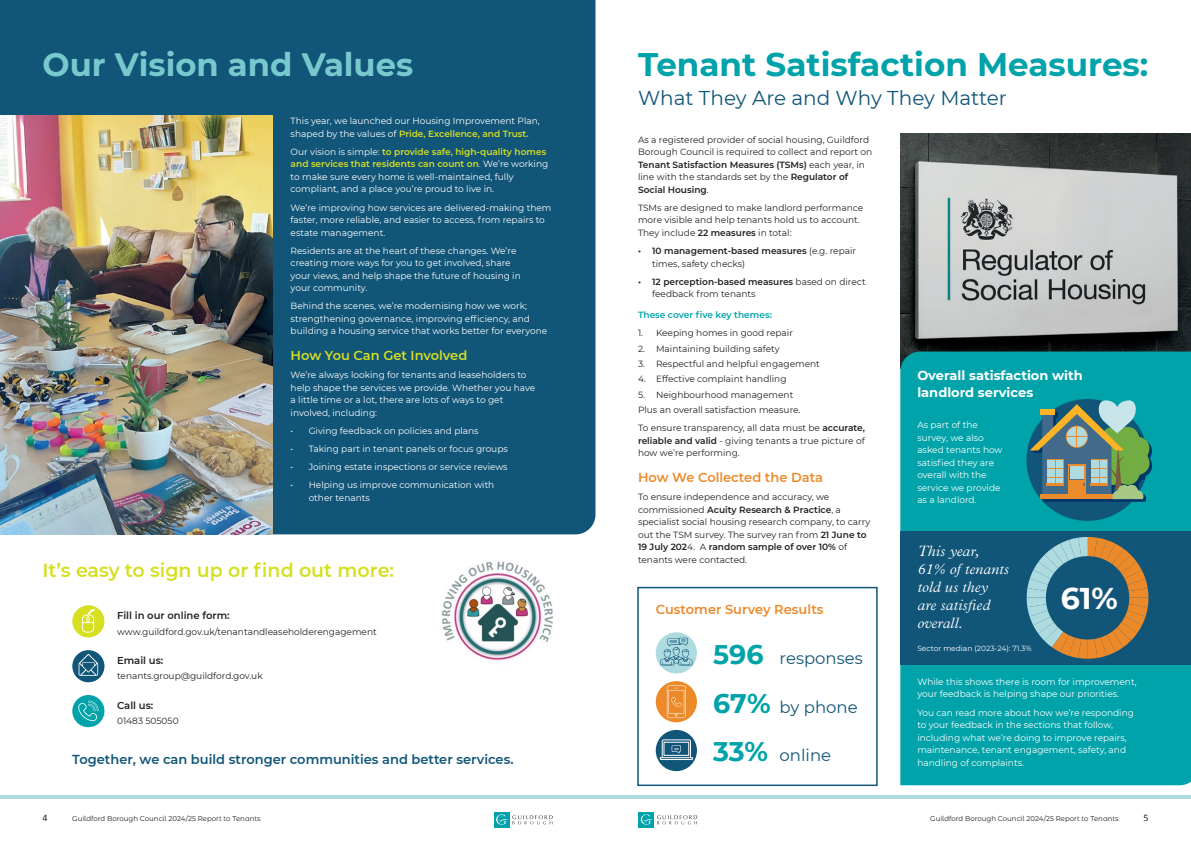
<style>
.page{position:relative;width:1191px;height:842px;background:#fff}
.page>*{position:absolute;margin:0;border:0;box-sizing:border-box;transform-origin:0 0}
.Title_7{font:700 32.6px "Montserrat";color:#00a3a9}
.Title_7-2{font:700 32.2px "Montserrat";color:#78c9ce}
.Title_5_Center{font:700 30px "Montserrat";color:#fff}
.Title_7-3{font:700 26.9px "Montserrat";color:#00a3a9}
.Title_3{font:20px "Montserrat";color:#115578}
.Title_3-2{font:600 19px "Montserrat";color:#d6df21}
.Title_3-3{font:16.5px "Montserrat";color:#115578}
.Sub_Header_1{font:italic 300 15px/18px "Plantin MT Pro";letter-spacing:.01em;color:#fff}
.Title_3-4{font:600 13px "Montserrat";color:#115578}
.Main_Copy{font:600 13px "Montserrat";color:#ec8a2a}
.Main_Copy-2{font:700 13px/17px "Montserrat";color:#fff}
.Main_Copy-3{font:600 13px "Montserrat";color:#d6df21}
.Body_Text{font:600 10px "Montserrat";color:#231f20}
.t1{font:10px "Calibri";color:#231f20}
.Body_Text-2{font:9px/12.5px "Montserrat";color:#fff}
.Body_Text-3{font:9px/12.5px "Montserrat";color:#231f20}
.Body_Text-4{font:600 9px "Montserrat";color:#00a3a9}
.Body_Text-5{font:7.5px "Montserrat";color:#fff}
.t2{font:7px "Montserrat Alternates";color:#231f20}
.s1{font-weight:600;color:#d6df21}
.s2{color:#d6df21}
.s3{font-weight:600}
</style>
<div class="page">
<img style="left:900px;top:134px;width:291px;height:217px">
<div style="left:900px;top:351px;width:291px;height:434px;background:#00a3a9"></div>
<div style="left:900px;top:531px;width:291px;height:134px;background:#115578"></div>
<img style="left:442px;top:561px;width:112px;height:100px">
<div style="left:0;top:0;width:595px;height:534px;background:#115578"></div>
<img style="left:0;top:116px;width:272px;height:418px">
<div style="left:72px;top:650px;width:32px;height:32px;background:#115578;border-radius:50%"></div>
<svg style="left:79px;top:654px;width:19px;height:22px"></svg>
<div style="left:72px;top:695px;width:32px;height:32px;background:#00a3a9;border-radius:50%"></div>
<svg style="left:78px;top:701px;width:20px;height:20px"></svg>
<div style="left:72px;top:605px;width:32px;height:32px;background:#d6df21;border-radius:50%"></div>
<svg style="left:82px;top:609px;width:13px;height:24px"></svg>
<svg style="left:1026px;top:537px;width:122px;height:122px"></svg>
<div style="left:656px;top:730px;width:41px;height:41px;background:#115578;border-radius:50%"></div>
<div style="left:656px;top:681px;width:41px;height:41px;background:#ec8a2a;border-radius:50%"></div>
<div style="left:637px;top:587px;width:240px;height:199px;border:2px solid #115578"></div>
<div style="left:656px;top:632px;width:41px;height:41px;background:#aedbdf;border-radius:50%"></div>
<svg style="left:660px;top:638px;width:32px;height:27px"></svg>
<svg style="left:667px;top:685px;width:19px;height:33px"></svg>
<div style="left:663px;top:742px;width:26px;height:14px;border:1px solid #fff"></div>
<div style="left:662px;top:740px;width:28px;height:19px;border:1px solid #fff"></div>
<svg style="left:660px;top:745px;width:33px;height:15px"></svg>
<div style="left:1026px;top:399px;width:122px;height:122px;background:#115578;border-radius:50%"></div>
<svg style="left:1029px;top:400px;width:125px;height:102px;background:#65917e"></svg>
<div style="left:494px;top:812px;width:15px;height:15px;background:#00a3a9"></div>
<svg style="left:496px;top:814px;width:56px;height:11px"></svg>
<div style="left:638px;top:812px;width:16px;height:15px;background:#00a3a9"></div>
<svg style="left:641px;top:814px;width:56px;height:11px"></svg>
<hr style="left:0;top:795px;width:596px;height:4px;background:#aedbdf">
<hr style="left:596px;top:795px;width:595px;height:4px;background:#aedbdf">
<p class="Title_7-2" style="left:43px;top:41px;width:372px">Our Vision and Values</p>
<p class="Body_Text-2" style="left:291px;top:114px;width:251px">This year, we launched our Housing Improvement Plan, shaped by the values of <span class="s1">Pride, Excellence, and Trust.</span></p>
<p class="Body_Text-2" style="left:291px;top:145px;width:259px">Our vision is simple: <span class="s1">to provide safe, high-quality homes and services that residents can count on</span><span class="s2">.</span> We’re working to make sure every home is well-maintained, fully compliant, and a place you’re proud to live in.</p>
<p class="Body_Text-2" style="left:291px;top:201px;width:262px">We’re improving how services are delivered-making them faster, more reliable, and easier to access, from repairs to estate management.</p>
<p class="Body_Text-2" style="left:291px;top:244px;width:232px">Residents are at the heart of these changes. We’re creating more ways for you to get involved, share your views, and help shape the future of housing in your community.</p>
<p class="Body_Text-2" style="left:291px;top:300px;width:258px">Behind the scenes, we’re modernising how we work; strengthening governance, improving efficiency, and building a housing service that works better for everyone</p>
<p class="Main_Copy-3" style="left:291px;top:346px;width:178px">How You Can Get Involved</p>
<p class="Body_Text-2" style="left:291px;top:368px;width:246px">We’re always looking for tenants and leaseholders to help shape the services we provide. Whether you have a little time or a lot, there are lots of ways to get involved, including:</p>
<p class="Body_Text-2" style="left:291px;top:424px;width:189px">• Giving feedback on policies and plans</p>
<p class="Body_Text-2" style="left:291px;top:442px;width:219px">• Taking part in tenant panels or focus groups</p>
<p class="Body_Text-2" style="left:291px;top:460px;width:218px">• Joining estate inspections or service reviews</p>
<p class="Body_Text-2" style="left:309px;top:479px;width:187px;text-indent:-18px">• Helping us improve communication with other tenants</p>
<p class="Title_3-2" style="left:43px;top:557px;width:353px">It’s easy to sign up or find out more:</p>
<p class="Body_Text" style="left:117px;top:609px;width:114px">Fill in our online form:</p>
<p class="Body_Text-3" style="left:117px;top:625px;width:261px">www.guildford.gov.uk/tenantandleaseholderengagement</p>
<p class="Body_Text" style="left:117px;top:653px;width:48px">Email us:</p>
<p class="Body_Text-3" style="left:117px;top:670px;width:147px">tenants.group@guildford.gov.uk</p>
<p class="Body_Text" style="left:117px;top:698px;width:38px">Call us:</p>
<p class="Body_Text-3" style="left:117px;top:715px;width:63px">01483 505050</p>
<p class="Title_3-4" style="left:72px;top:750px;width:443px">Together, we can build stronger communities and better services.</p>
<p class="Title_7" style="left:638px;top:40px;width:512px">Tenant Satisfaction Measures:</p>
<p class="Title_3" style="left:638px;top:84px;width:370px">What They Are and Why They Matter</p>
<p class="Body_Text-3" style="left:638px;top:133px;width:236px">As a registered provider of social housing, Guildford Borough Council is required to collect and report on <span class="s3">Tenant Satisfaction Measures (TSMs)</span> each year, in line with the standards set by the <span class="s3">Regulator of Social Housing</span>.</p>
<p class="Body_Text-3" style="left:638px;top:201px;width:227px">TSMs are designed to make landlord performance more visible and help tenants hold us to account.<br>They include <span class="s3">22 measures</span> in total:</p>
<p class="Body_Text-3" style="left:652px;top:244px;width:205px;text-indent:-14px"><span class="s3">• 10 management-based measures</span> (e.g. repair times, safety checks)</p>
<p class="Body_Text-3" style="left:652px;top:275px;width:215px;text-indent:-14px"><span class="s3">• 12 perception-based measures</span> based on direct feedback from tenants</p>
<p class="Body_Text-4" style="left:638px;top:309px;width:135px">These cover five key themes:</p>
<p class="Body_Text-3" style="left:638px;top:327px;width:156px">1. Keeping homes in good repair</p>
<p class="Body_Text-3" style="left:638px;top:342px;width:143px">2. Maintaining building safety</p>
<p class="Body_Text-3" style="left:638px;top:357px;width:183px">3. Respectful and helpful engagement</p>
<p class="Body_Text-3" style="left:638px;top:373px;width:150px">4. Effective complaint handling</p>
<p class="Body_Text-3" style="left:638px;top:388px;width:157px">5. Neighbourhood management</p>
<p class="Body_Text-3" style="left:638px;top:403px;width:164px">Plus an overall satisfaction measure.</p>
<p class="Body_Text-3" style="left:638px;top:421px;width:228px;text-align:justify">To ensure transparency, all data must be <span class="s3">accurate, reliable and valid</span> - giving tenants a true picture of how we’re performing.</p>
<p class="Main_Copy" style="left:638px;top:468px;width:186px">How We Collected the Data</p>
<p class="Body_Text-3" style="left:638px;top:490px;width:234px">To ensure independence and accuracy, we commissioned <span class="s3">Acuity Research &amp; Practice</span>, a specialist social housing research company, to carry out the TSM survey. The survey ran from <span class="s3">21 June to 19 July 202</span>4. A <span class="s3">random sample of over 10%</span> of tenants were contacted.</p>
<p class="Main_Copy" style="left:656px;top:600px;width:169px">Customer Survey Results</p>
<p class="Title_7-3" style="left:713px;top:635px;width:52px">596</p>
<p class="Title_3-3" style="left:779px;top:647px;width:85px">responses</p>
<p class="Title_7-3" style="left:713px;top:684px;width:59px">67%</p>
<p class="Title_3-3" style="left:779px;top:695px;width:80px">by phone</p>
<p class="Title_7-3" style="left:713px;top:732px;width:57px">33%</p>
<p class="Title_3-3" style="left:779px;top:744px;width:53px">online</p>
<p class="Main_Copy-2" style="left:917px;top:366px;width:167px">Overall satisfaction with landlord services</p>
<p class="Body_Text-2" style="left:917px;top:418px;width:87px">As part of the survey, we also asked tenants how satisfied they are overall with the service we provide as a landlord.</p>
<p class="Sub_Header_1" style="left:917px;top:542px;width:93px">This year,<br>61% of tenants told us they are satisfied overall.</p>
<p class="Body_Text-5" style="left:917px;top:643px;width:116px">Sector median (2023-24): 71.3%</p>
<p class="Title_5_Center" style="left:1060px;top:576px;width:59px">61%</p>
<p class="Body_Text-2" style="left:917px;top:675px;width:221px">While this shows there is room for improvement, your feedback is helping shape our priorities.</p>
<p class="Body_Text-2" style="left:917px;top:706px;width:218px">You can read more about how we’re responding to your feedback in the sections that follow, including what we’re doing to improve repairs, maintenance, tenant engagement, safety, and handling of complaints.</p>
<p class="t1" style="left:43px;top:811px;width:7px">4</p>
<p class="t2" style="left:72px;top:814px;width:190px">Guildford Borough Council 2024/25 Report to Tenants</p>
<p class="t2" style="left:930px;top:814px;width:190px">Guildford Borough Council 2024/25 Report to Tenants</p>
<p class="t1" style="left:1143px;top:811px;width:7px">5</p>
</div>
